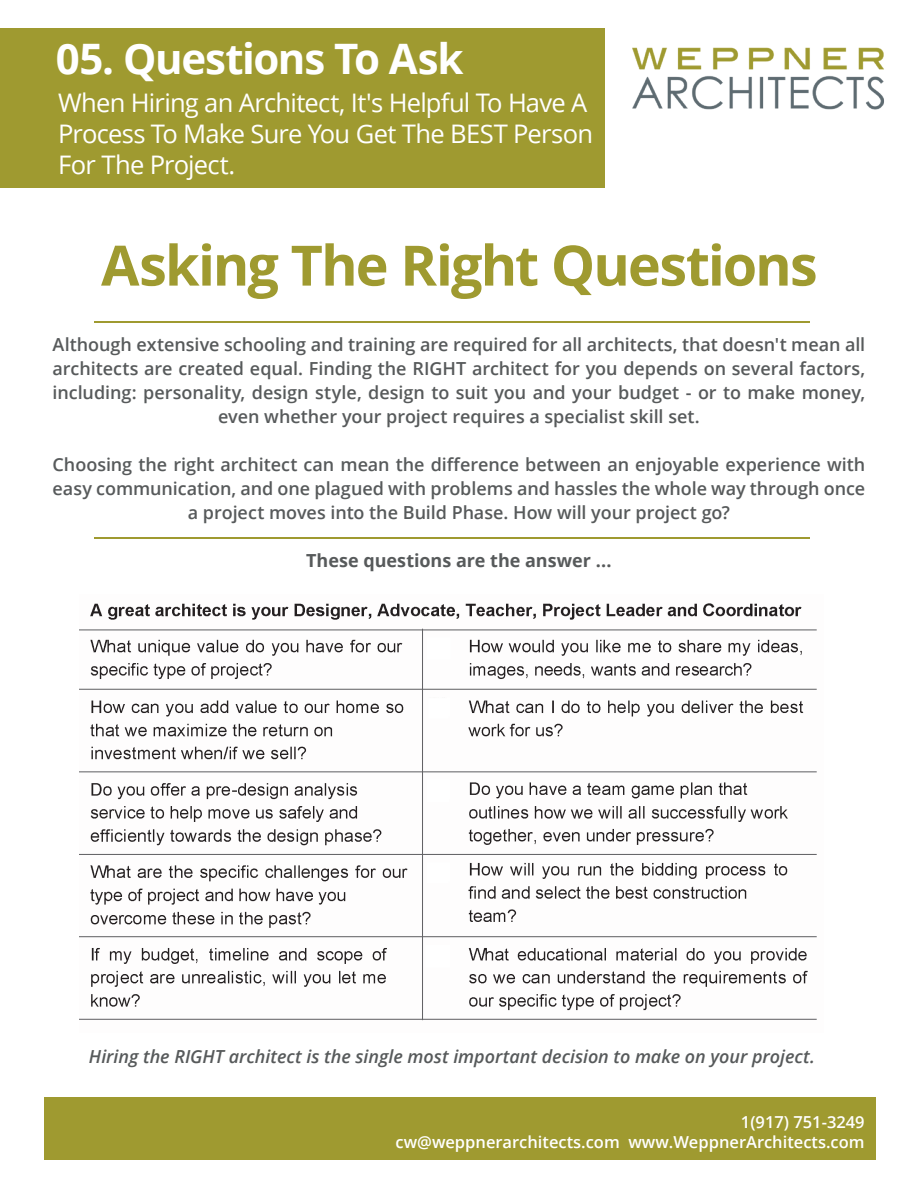
<style>
.page{position:relative;width:918px;height:1188px;background:#fff}
.page>*{position:absolute;margin:0;border:0;box-sizing:border-box;transform-origin:0 0}
.t1{font:700 55.65px "Open Sans";letter-spacing:-.035em;color:#9f9a30}
.t2{font:700 42px "Open Sans";letter-spacing:-.03em;color:#fff}
.t3{font:25.5px/30.8px "Open Sans";letter-spacing:-.03em;color:#fff}
.t4{font:600 18px/24px "Open Sans";letter-spacing:-.005em;color:#575a5b;text-align:center}
.t5{font:italic 600 18px "Open Sans";color:#575a5b}
.t6{font:700 18px "Open Sans";letter-spacing:-.005em;color:#575a5b}
.t7{font:600 16.5px/19.8px "Open Sans";color:#fff;text-align:right}
</style>
<div class="page">
<img style="left:80px;top:603px;width:737px;height:418px">
<div style="left:44px;top:1097px;width:831px;height:63px;background:#9f9a30"></div>
<div style="left:0;top:28px;width:604px;height:160px;background:#9f9a30"></div>
<img style="left:632px;top:47px;width:252px;height:63px">
<hr style="left:94px;top:537px;width:716px;height:2px;background:#9f9a30">
<hr style="left:94px;top:322px;width:716px;height:1px;background:#9f9a30">
<h2 class="t2" style="left:56px;top:29px;width:409px">05. Questions To Ask</h2>
<h3 class="t3" style="left:58px;top:87px;width:537px">When Hiring an Architect, It's Helpful To Have A<br>Process To Make Sure You Get The BEST Person<br>For The Project.</h3>
<h1 class="t1" style="left:101px;top:226px;width:718px">Asking The Right Questions</h1>
<p class="t4" style="left:53px;top:332px;width:814px">Although extensive schooling and training are required for all architects, that doesn't mean all architects are created equal. Finding the RIGHT architect for you depends on several factors, including: personality, design style, design to suit you and your budget - or to make money, even whether your project requires a specialist skill set.</p>
<p class="t4" style="left:53px;top:452px;width:814px">Choosing the right architect can mean the difference between an enjoyable experience with easy communication, and one plagued with problems and hassles the whole way through once a project moves into the Build Phase. How will your project go?</p>
<p class="t6" style="left:306px;top:548px;width:307px">These questions are the answer ...</p>
<p class="t5" style="left:89px;top:1044px;width:727px">Hiring the RIGHT architect is the single most important decision to make on your project.</p>
<p class="t7" style="left:396px;top:1112px;width:471px">1(917) 751-3249<br>cw@weppnerarchitects.com www.WeppnerArchitects.com</p>
</div>
